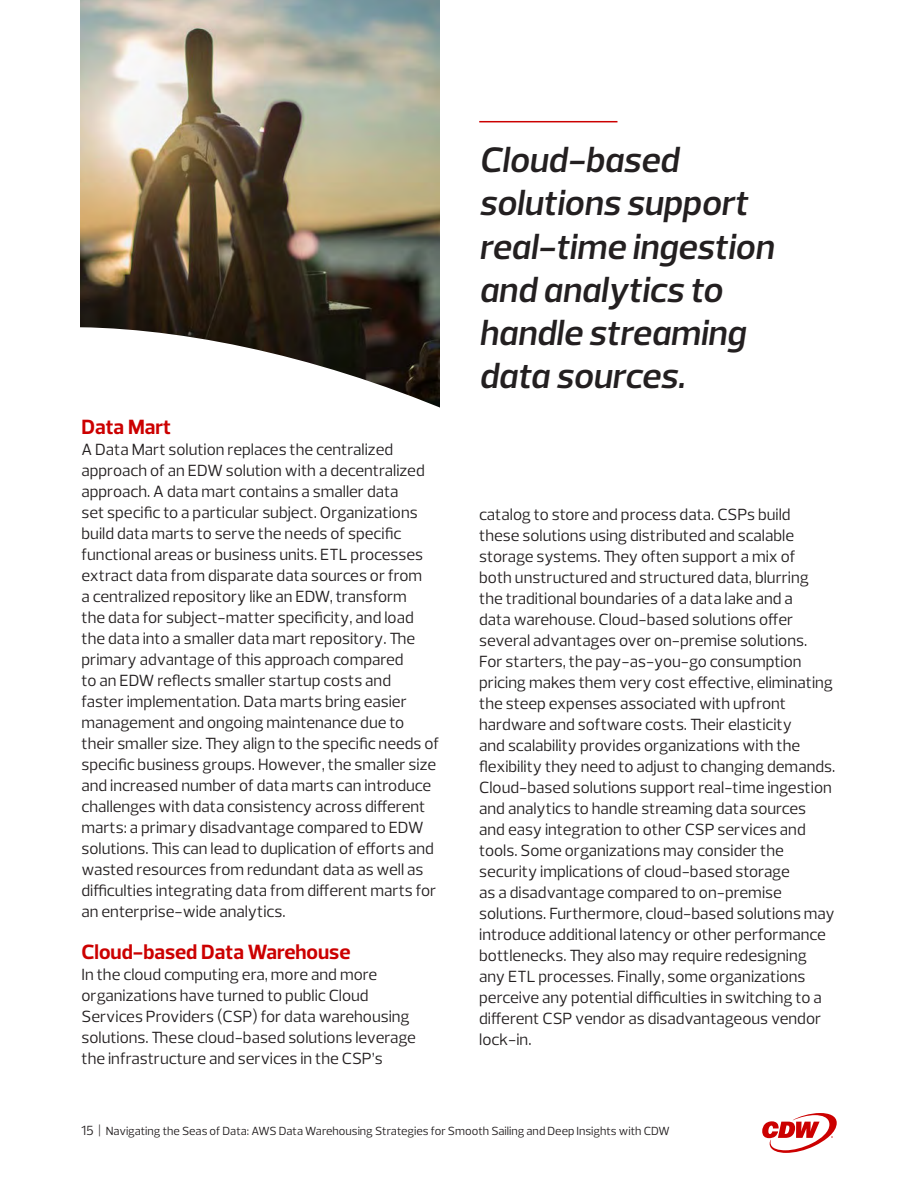
<style>
.page{position:relative;width:918px;height:1188px;background:#fff}
.page>*{position:absolute;margin:0;border:0;box-sizing:border-box;transform-origin:0 0}
.t1{font:italic 600 36px/43.2px "Prelo";color:#231f20}
.Body{font:700 21px "Prelo";color:#c00}
.Body-2{font:16.5px/21px "Prelo";color:#231f20}
.t2{font:12px "Prelo";color:#231f20}
.s1{font-size:13.5px}
</style>
<div class="page">
<svg style="left:762px;top:1113px;width:75px;height:40px"></svg>
<img style="left:81px;top:0;width:359px;height:295px">
<svg style="left:80px;top:295px;width:360px;height:113px"></svg>
<hr style="left:479px;top:121px;width:138px;height:1px;background:#c00">
<p class="Body" style="left:82px;top:414px;width:91px">Data Mart</p>
<p class="Body-2" style="left:82px;top:439px;width:359px">A Data Mart solution replaces the centralized approach of an EDW solution with a decentralized approach. A data mart contains a smaller data<br>set specific to a particular subject. Organizations build data marts to serve the needs of specific functional areas or business units. ETL processes extract data from disparate data sources or from<br>a centralized repository like an EDW, transform<br>the data for subject-matter specificity, and load the data into a smaller data mart repository. The primary advantage of this approach compared<br>to an EDW reflects smaller startup costs and<br>faster implementation. Data marts bring easier management and ongoing maintenance due to their smaller size. They align to the specific needs of specific business groups. However, the smaller size and increased number of data marts can introduce challenges with data consistency across different marts: a primary disadvantage compared to EDW solutions. This can lead to duplication of efforts and wasted resources from redundant data as well as difficulties integrating data from different marts for an enterprise-wide analytics.</p>
<p class="Body" style="left:82px;top:939px;width:271px">Cloud-based Data Warehouse</p>
<p class="Body-2" style="left:82px;top:964px;width:336px">In the cloud computing era, more and more organizations have turned to public Cloud Services Providers (CSP) for data warehousing solutions. These cloud-based solutions leverage the infrastructure and services in the CSP’s</p>
<p class="t1" style="left:479px;top:139px;width:296px">Cloud-based solutions support real-time ingestion and analytics to handle streaming data sources.</p>
<p class="Body-2" style="left:479px;top:504px;width:358px">catalog to store and process data. CSPs build<br>these solutions using distributed and scalable storage systems. They often support a mix of<br>both unstructured and structured data, blurring the traditional boundaries of a data lake and a<br>data warehouse. Cloud-based solutions offer several advantages over on-premise solutions.<br>For starters, the pay-as-you-go consumption pricing makes them very cost effective, eliminating the steep expenses associated with upfront hardware and software costs. Their elasticity<br>and scalability provides organizations with the flexibility they need to adjust to changing demands.<br>Cloud-based solutions support real-time ingestion and analytics to handle streaming data sources and easy integration to other CSP services and tools. Some organizations may consider the security implications of cloud-based storage<br>as a disadvantage compared to on-premise solutions. Furthermore, cloud-based solutions may introduce additional latency or other performance bottlenecks. They also may require redesigning any ETL processes. Finally, some organizations perceive any potential difficulties in switching to a different CSP vendor as disadvantageous vendor lock-in.</p>
<p class="t2" style="left:81px;top:1123px;width:590px"><span class="s1">15 |</span> Navigating the Seas of Data: AWS Data Warehousing Strategies for Smooth Sailing and Deep Insights with CDW</p>
</div>
